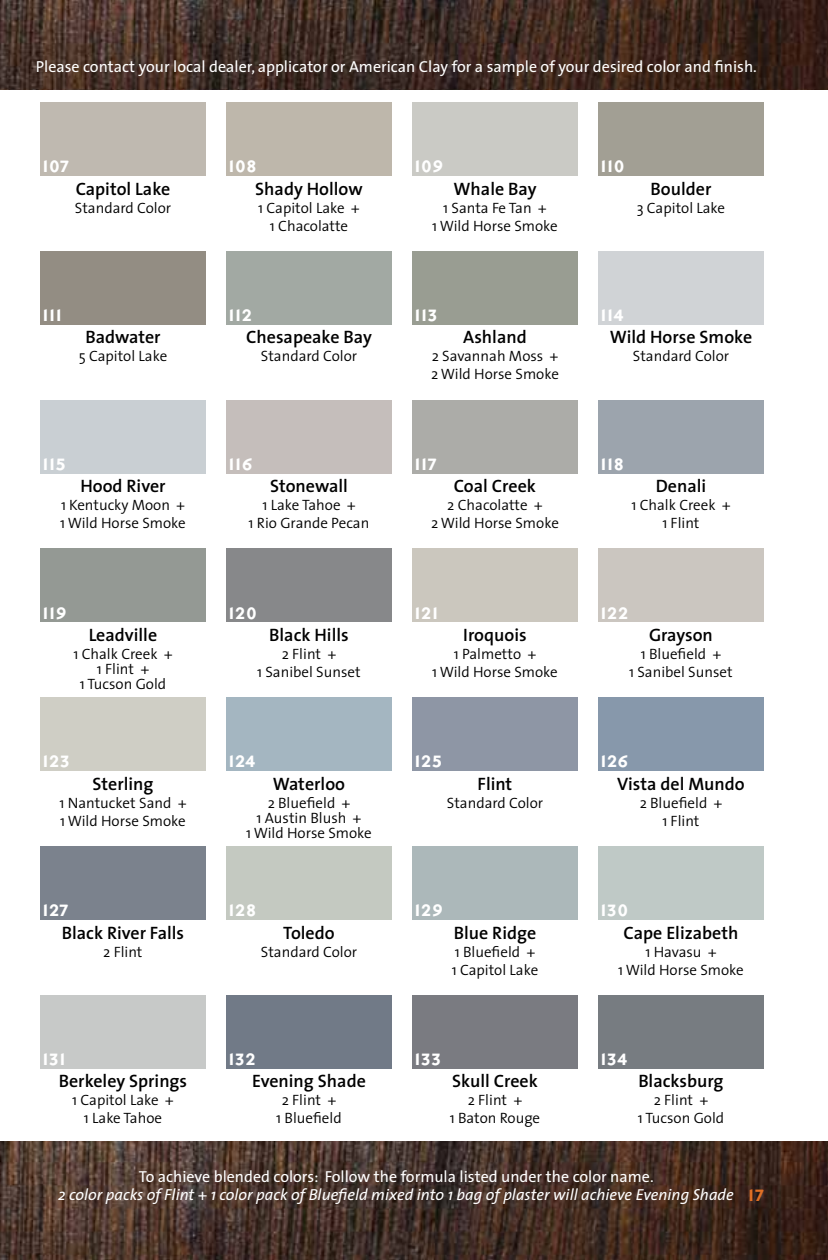
<style>
.page{position:relative;width:828px;height:1260px;background:#fff}
.page>*{position:absolute;margin:0;border:0;box-sizing:border-box;transform-origin:0 0}
.t1{font:28px "Priori San Bold SC";color:#fff}
.t2{font:600 18px "The Sans";color:#000}
.t3{font:italic 16px/18px "The Sans";color:#fff}
.t4{font:16px "The Sans";color:#fff}
.t5{font:300 15px/18px "The Sans";color:#000;text-align:center}
.s1{font-style:normal}
.s2{font-family:"Priori San Bold SC";font-style:normal;font-size:28px;color:#e17025}
</style>
<div class="page">
<img style="left:0;top:1142px;width:828px;height:118px">
<img style="left:0;top:0;width:828px;height:90px">
<div style="left:40px;top:102px;width:166px;height:74px;background:#bfb9b0"></div>
<div style="left:226px;top:102px;width:166px;height:74px;background:#beb7ab"></div>
<div style="left:412px;top:102px;width:166px;height:74px;background:#cacac5"></div>
<div style="left:598px;top:102px;width:166px;height:74px;background:#a29f94"></div>
<div style="left:40px;top:251px;width:166px;height:74px;background:#938d83"></div>
<div style="left:226px;top:251px;width:166px;height:74px;background:#a2a9a3"></div>
<div style="left:412px;top:251px;width:166px;height:74px;background:#999d92"></div>
<div style="left:598px;top:251px;width:166px;height:74px;background:#d0d3d6"></div>
<div style="left:40px;top:400px;width:166px;height:73px;background:#c9cfd3"></div>
<div style="left:226px;top:400px;width:166px;height:73px;background:#c5bebb"></div>
<div style="left:412px;top:400px;width:166px;height:73px;background:#acaca8"></div>
<div style="left:598px;top:400px;width:166px;height:73px;background:#9ca4ad"></div>
<div style="left:40px;top:549px;width:166px;height:73px;background:#949994"></div>
<div style="left:226px;top:549px;width:166px;height:73px;background:#87888a"></div>
<div style="left:412px;top:549px;width:166px;height:73px;background:#cbc7be"></div>
<div style="left:598px;top:549px;width:166px;height:73px;background:#cbc6c0"></div>
<div style="left:40px;top:698px;width:166px;height:73px;background:#cfcec5"></div>
<div style="left:226px;top:698px;width:166px;height:73px;background:#a4b6c1"></div>
<div style="left:412px;top:698px;width:166px;height:73px;background:#8e96a5"></div>
<div style="left:598px;top:698px;width:166px;height:73px;background:#8798ab"></div>
<div style="left:40px;top:846px;width:166px;height:74px;background:#7b828d"></div>
<div style="left:226px;top:846px;width:166px;height:74px;background:#c4c9c1"></div>
<div style="left:412px;top:846px;width:166px;height:74px;background:#acb8ba"></div>
<div style="left:598px;top:846px;width:166px;height:74px;background:#bfc9c6"></div>
<div style="left:40px;top:995px;width:166px;height:73px;background:#c7c9c8"></div>
<div style="left:226px;top:995px;width:166px;height:73px;background:#717a87"></div>
<div style="left:412px;top:995px;width:166px;height:73px;background:#7a7b81"></div>
<div style="left:598px;top:995px;width:166px;height:73px;background:#777c81"></div>
<p class="t4" style="left:36px;top:53px;width:723px">Please contact your local dealer, applicator or American Clay for a sample of your desired color and finish.</p>
<h1 class="t1" style="left:42px;top:150px;width:29px">107</h1>
<h1 class="t1" style="left:228px;top:150px;width:31px">108</h1>
<h1 class="t1" style="left:414px;top:150px;width:31px">109</h1>
<h1 class="t1" style="left:600px;top:150px;width:27px">110</h1>
<p class="t2" style="left:76px;top:174px;width:96px">Capitol Lake</p>
<p class="t5" style="left:75px;top:198px;width:98px">Standard Color</p>
<p class="t2" style="left:255px;top:174px;width:109px">Shady Hollow</p>
<p class="t5" style="left:258px;top:198px;width:103px">1 Capitol Lake +<br>1 Chacolatte</p>
<p class="t2" style="left:453px;top:174px;width:85px">Whale Bay</p>
<p class="t5" style="left:432px;top:198px;width:127px">1 Santa Fe Tan +<br>1 Wild Horse Smoke</p>
<p class="t2" style="left:651px;top:174px;width:62px">Boulder</p>
<p class="t5" style="left:637px;top:198px;width:90px">3 Capitol Lake</p>
<h1 class="t1" style="left:42px;top:299px;width:22px">111</h1>
<p class="t2" style="left:85px;top:322px;width:77px">Badwater</p>
<p class="t5" style="left:79px;top:347px;width:90px">5 Capitol Lake</p>
<h1 class="t1" style="left:228px;top:299px;width:26px">112</h1>
<p class="t2" style="left:246px;top:322px;width:127px">Chesapeake Bay</p>
<p class="t5" style="left:261px;top:347px;width:98px">Standard Color</p>
<h1 class="t1" style="left:414px;top:299px;width:25px">113</h1>
<p class="t2" style="left:463px;top:322px;width:65px">Ashland</p>
<p class="t5" style="left:431px;top:347px;width:129px;text-align:left">2 Savannah Moss +<br>2 Wild Horse Smoke</p>
<h1 class="t1" style="left:600px;top:299px;width:25px">114</h1>
<p class="t2" style="left:610px;top:322px;width:144px">Wild Horse Smoke</p>
<p class="t5" style="left:633px;top:347px;width:98px">Standard Color</p>
<h1 class="t1" style="left:42px;top:447px;width:26px">115</h1>
<h1 class="t1" style="left:228px;top:447px;width:27px">116</h1>
<h1 class="t1" style="left:414px;top:447px;width:24px">117</h1>
<h1 class="t1" style="left:600px;top:447px;width:26px">118</h1>
<p class="t2" style="left:80px;top:471px;width:87px">Hood River</p>
<p class="t5" style="left:60px;top:496px;width:127px;text-align:left">1 Kentucky Moon +<br>1 Wild Horse Smoke</p>
<p class="t2" style="left:270px;top:471px;width:79px">Stonewall</p>
<p class="t5" style="left:249px;top:496px;width:122px">1 Lake Tahoe +<br>1 Rio Grande Pecan</p>
<p class="t2" style="left:454px;top:471px;width:84px">Coal Creek</p>
<p class="t5" style="left:431px;top:496px;width:129px">2 Chacolatte +<br>2 Wild Horse Smoke</p>
<p class="t2" style="left:656px;top:471px;width:52px">Denali</p>
<p class="t5" style="left:631px;top:496px;width:101px">1 Chalk Creek +<br>1 Flint</p>
<h1 class="t1" style="left:42px;top:596px;width:27px">119</h1>
<h1 class="t1" style="left:228px;top:596px;width:31px">120</h1>
<h1 class="t1" style="left:414px;top:596px;width:26px">121</h1>
<h1 class="t1" style="left:600px;top:596px;width:30px">122</h1>
<p class="t2" style="left:89px;top:620px;width:70px">Leadville</p>
<p class="t5" style="left:73px;top:646px;width:101px;line-height:15px">1 Chalk Creek +<br>1 Flint +<br>1 Tucson Gold</p>
<p class="t2" style="left:269px;top:620px;width:81px">Black Hills</p>
<p class="t5" style="left:257px;top:644px;width:105px">2 Flint +<br>1 Sanibel Sunset</p>
<p class="t2" style="left:463px;top:620px;width:65px">Iroquois</p>
<p class="t5" style="left:432px;top:644px;width:127px">1 Palmetto +<br>1 Wild Horse Smoke</p>
<p class="t2" style="left:649px;top:620px;width:65px">Grayson</p>
<p class="t5" style="left:629px;top:644px;width:105px">1 Bluefield +<br>1 Sanibel Sunset</p>
<h1 class="t1" style="left:42px;top:745px;width:29px">123</h1>
<p class="t2" style="left:92px;top:769px;width:63px">Sterling</p>
<p class="t5" style="left:60px;top:793px;width:129px;text-align:left">1 Nantucket Sand +<br>1 Wild Horse Smoke</p>
<h1 class="t1" style="left:228px;top:745px;width:29px">124</h1>
<p class="t2" style="left:273px;top:769px;width:74px">Waterloo</p>
<p class="t5" style="left:246px;top:795px;width:127px;line-height:15px">2 Bluefield +<br>1 Austin Blush +<br>1 Wild Horse Smoke</p>
<h1 class="t1" style="left:414px;top:745px;width:30px">125</h1>
<p class="t2" style="left:478px;top:769px;width:36px">Flint</p>
<p class="t5" style="left:447px;top:793px;width:98px">Standard Color</p>
<h1 class="t1" style="left:600px;top:745px;width:30px">126</h1>
<p class="t2" style="left:617px;top:769px;width:129px">Vista del Mundo</p>
<p class="t5" style="left:640px;top:793px;width:84px">2 Bluefield +<br>1 Flint</p>
<h1 class="t1" style="left:42px;top:894px;width:28px">127</h1>
<p class="t2" style="left:62px;top:917px;width:124px">Black River Falls</p>
<p class="t5" style="left:103px;top:942px;width:41px">2 Flint</p>
<h1 class="t1" style="left:228px;top:894px;width:30px">128</h1>
<p class="t2" style="left:283px;top:917px;width:53px">Toledo</p>
<p class="t5" style="left:261px;top:942px;width:98px">Standard Color</p>
<h1 class="t1" style="left:414px;top:894px;width:31px">129</h1>
<p class="t2" style="left:454px;top:917px;width:84px">Blue Ridge</p>
<p class="t5" style="left:452px;top:942px;width:88px;text-align:left">1 Bluefield +<br>1 Capitol Lake</p>
<h1 class="t1" style="left:600px;top:894px;width:30px">130</h1>
<p class="t2" style="left:624px;top:917px;width:116px">Cape Elizabeth</p>
<p class="t5" style="left:618px;top:942px;width:127px">1 Havasu +<br>1 Wild Horse Smoke</p>
<h1 class="t1" style="left:42px;top:1042px;width:25px">131</h1>
<p class="t2" style="left:59px;top:1066px;width:130px">Berkeley Springs</p>
<p class="t5" style="left:72px;top:1091px;width:103px">1 Capitol Lake +<br>1 Lake Tahoe</p>
<h1 class="t1" style="left:228px;top:1042px;width:29px">132</h1>
<p class="t2" style="left:252px;top:1066px;width:115px">Evening Shade</p>
<p class="t5" style="left:276px;top:1091px;width:67px">2 Flint +<br>1 Bluefield</p>
<h1 class="t1" style="left:414px;top:1042px;width:29px">133</h1>
<p class="t2" style="left:452px;top:1066px;width:87px">Skull Creek</p>
<p class="t5" style="left:450px;top:1091px;width:92px">2 Flint +<br>1 Baton Rouge</p>
<h1 class="t1" style="left:600px;top:1042px;width:29px">134</h1>
<p class="t2" style="left:638px;top:1066px;width:87px">Blacksburg</p>
<p class="t5" style="left:638px;top:1091px;width:88px">2 Flint +<br>1 Tucson Gold</p>
<p class="t3" style="left:58px;top:1167px;width:707px;text-indent:81px"><span class="s1">To achieve blended colors: Follow the formula listed under the color name.<br></span>2 color packs of Flint + 1 color pack of Bluefield mixed into 1 bag of plaster will achieve Evening Shade <span class="s2">17</span></p>
</div>
